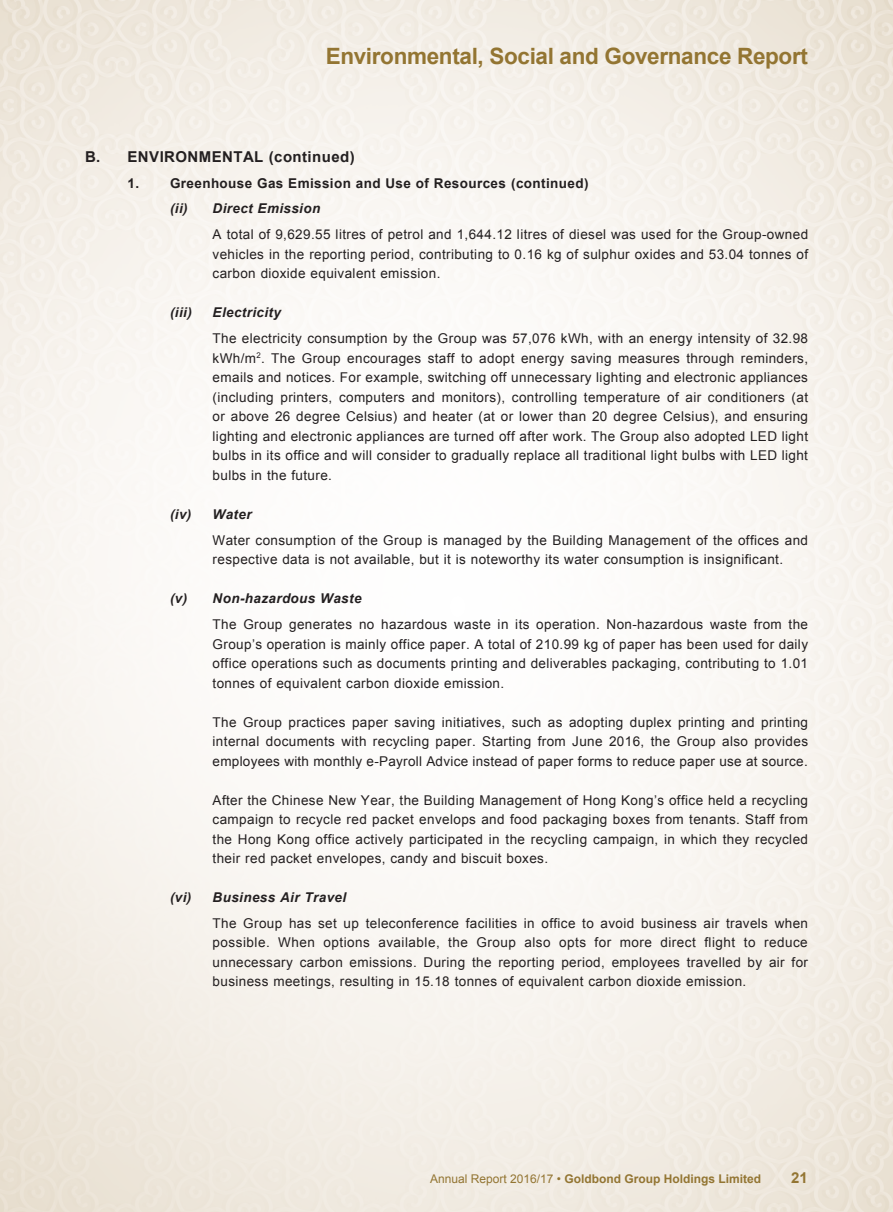
<style>
.page{position:relative;width:893px;height:1212px;background:#fff}
.page>*{position:absolute;margin:0;border:0;box-sizing:border-box;transform-origin:0 0}
.t1{font:700 22.5px "Arial";letter-spacing:-.015em;color:#937532}
.t2{font:700 15px "Arial";letter-spacing:.03em;color:#231f20}
.t3{font:700 15px "Arial";color:#937532}
.t4{font:13.5px/19.5px "Arial";letter-spacing:.03em;color:#231f20;text-align:justify}
.t5{font:italic 700 13.5px "Arial";letter-spacing:.03em;color:#231f20}
.t6{font:700 13.5px "Arial";letter-spacing:.03em;color:#231f20}
.t7{font:700 12px "Arial";color:#937532}
.s1{font-weight:400}
</style>
<div class="page">
<h1 class="t1" style="left:326px;top:42px;width:484px">Environmental, Social and Governance Report</h1>
<p class="t2" style="left:85px;top:147px;width:65px">B. Environmental</p>
<p class="t2" style="left:269px;top:147px;width:87px">(continued)</p>
<p class="t6" style="left:128px;top:174px;width:462px">1. Greenhouse Gas Emission and Use of Resources (continued)</p>
<p class="t5" style="left:170px;top:200px;width:152px">(ii) Direct Emission</p>
<p class="t4" style="left:213px;top:225px;width:597px">A total of 9,629.55 litres of petrol and 1,644.12 litres of diesel was used for the Group-owned vehicles in the reporting period, contributing to 0.16 kg of sulphur oxides and 53.04 tonnes of carbon dioxide equivalent emission.</p>
<p class="t5" style="left:170px;top:304px;width:23px">(iii)</p>
<p class="t5" style="left:213px;top:304px;width:70px">Electricity</p>
<p class="t4" style="left:213px;top:329px;width:597px">The electricity consumption by the Group was 57,076 kWh, with an energy intensity of 32.98 kWh/m<sup>2</sup>. The Group encourages staff to adopt energy saving measures through reminders, emails and notices. For example, switching off unnecessary lighting and electronic appliances (including printers, computers and monitors), controlling temperature of air conditioners (at or above 26 degree Celsius) and heater (at or lower than 20 degree Celsius), and ensuring lighting and electronic appliances are turned off after work. The Group also adopted LED light bulbs in its office and will consider to gradually replace all traditional light bulbs with LED light bulbs in the future.</p>
<p class="t5" style="left:170px;top:505px;width:83px">(iv) Water</p>
<p class="t4" style="left:213px;top:530px;width:597px">Water consumption of the Group is managed by the Building Management of the offices and respective data is not available, but it is noteworthy its water consumption is insignificant.</p>
<p class="t5" style="left:170px;top:590px;width:193px">(v) Non-hazardous Waste</p>
<p class="t4" style="left:213px;top:615px;width:597px">The Group generates no hazardous waste in its operation. Non-hazardous waste from the Group’s operation is mainly office paper. A total of 210.99 kg of paper has been used for daily office operations such as documents printing and deliverables packaging, contributing to 1.01 tonnes of equivalent carbon dioxide emission.</p>
<p class="t4" style="left:213px;top:712px;width:597px">The Group practices paper saving initiatives, such as adopting duplex printing and printing internal documents with recycling paper. Starting from June 2016, the Group also provides employees with monthly e-Payroll Advice instead of paper forms to reduce paper use at source.</p>
<p class="t4" style="left:213px;top:790px;width:597px">After the Chinese New Year, the Building Management of Hong Kong’s office held a recycling campaign to recycle red packet envelops and food packaging boxes from tenants. Staff from the Hong Kong office actively participated in the recycling campaign, in which they recycled their red packet envelopes, candy and biscuit boxes.</p>
<p class="t5" style="left:170px;top:888px;width:178px">(vi) Business Air Travel</p>
<p class="t4" style="left:213px;top:913px;width:597px">The Group has set up teleconference facilities in office to avoid business air travels when possible. When options available, the Group also opts for more direct flight to reduce unnecessary carbon emissions. During the reporting period, employees travelled by air for business meetings, resulting in 15.18 tonnes of equivalent carbon dioxide emission.</p>
<p class="t7" style="left:430px;top:1171px;width:332px"><span class="s1">Annual Report 2016/17 •</span> Goldbond Group Holdings Limited</p>
<p class="t3" style="left:791px;top:1168px;width:18px">21</p>
</div>
